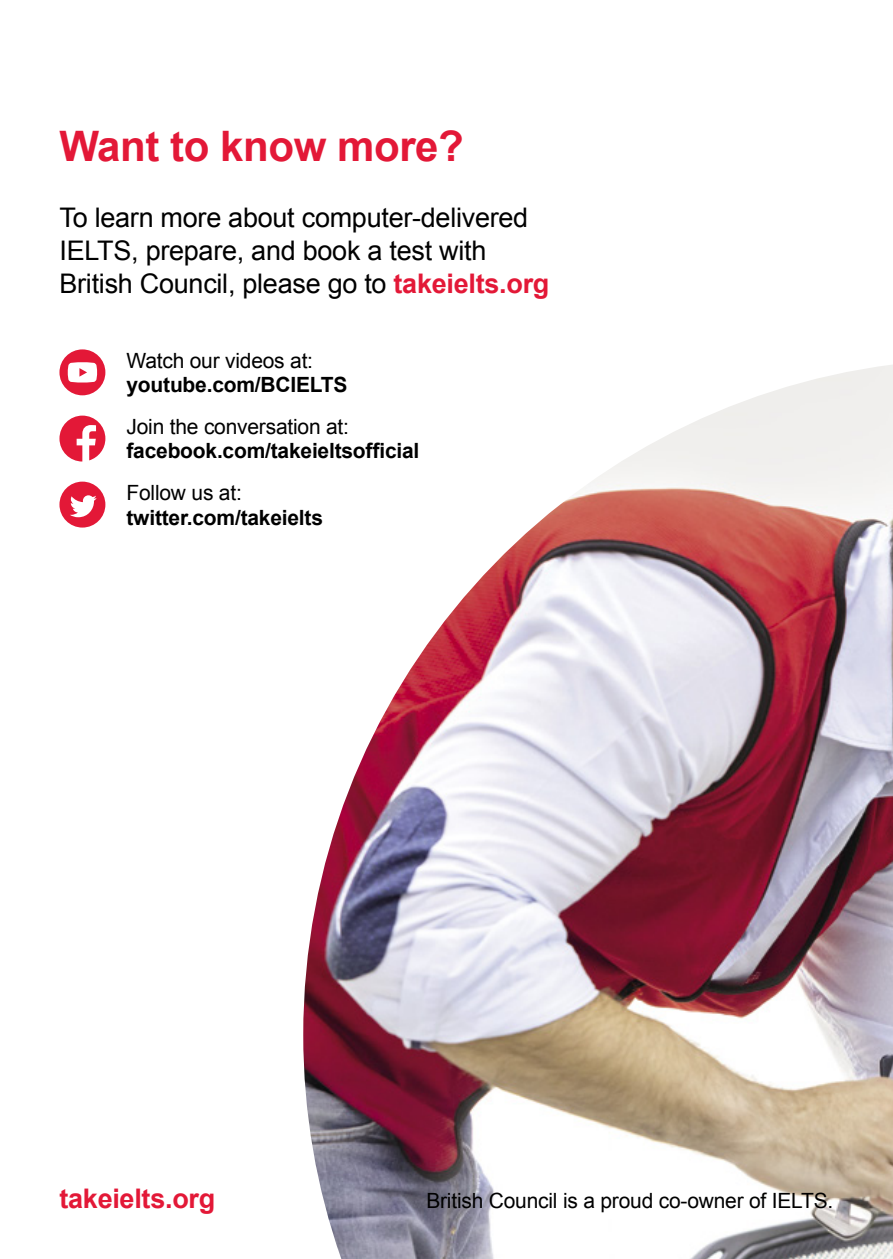
<style>
.page{position:relative;width:893px;height:1259px;background:#fff}
.page>*{position:absolute;margin:0;border:0;box-sizing:border-box;transform-origin:0 0}
.t1{font:700 42px "Arial";letter-spacing:-.01em;color:#e31837}
.t2{font:27px/33px "Arial";letter-spacing:-.01em;color:#000}
.t3{font:700 27px "Arial";letter-spacing:-.01em;color:#e31837}
.t4{font:21px "Arial";letter-spacing:-.01em;color:#000}
.t5{font:700 21px "Arial";letter-spacing:-.01em;color:#000}
.s1{font-weight:700;color:#e31837}
</style>
<div class="page">
<img style="left:303px;top:365px;width:590px;height:894px">
<div style="left:59px;top:481px;width:46px;height:46px;background:#e31837;border-radius:50%"></div>
<svg style="left:70px;top:495px;width:27px;height:22px"></svg>
<div style="left:59px;top:349px;width:46px;height:46px;background:#e31837;border-radius:50%"></div>
<svg style="left:68px;top:362px;width:29px;height:20px"></svg>
<svg style="left:59px;top:415px;width:46px;height:46px"></svg>
<h1 class="t1" style="left:60px;top:118px;width:406px">Want to know more?</h1>
<p class="t2" style="left:60px;top:201px;width:491px">To learn more about computer-delivered<br>IELTS, prepare, and book a test with<br>British Council, please go to <span class="s1">takeielts.org</span></p>
<p class="t4" style="left:126px;top:346px;width:188px">Watch our videos at:</p>
<p class="t5" style="left:126px;top:371px;width:223px">youtube.com/BCIELTS</p>
<p class="t4" style="left:126px;top:412px;width:224px">Join the conversation at:</p>
<p class="t5" style="left:126px;top:437px;width:294px">facebook.com/takeieltsofficial</p>
<p class="t4" style="left:126px;top:478px;width:117px">Follow us at:</p>
<p class="t5" style="left:126px;top:503px;width:198px">twitter.com/takeielts</p>
<p class="t3" style="left:59px;top:1180px;width:157px">takeielts.org</p>
<p class="t4" style="left:426px;top:1186px;width:409px">British Council is a proud co-owner of IELTS.</p>
</div>
